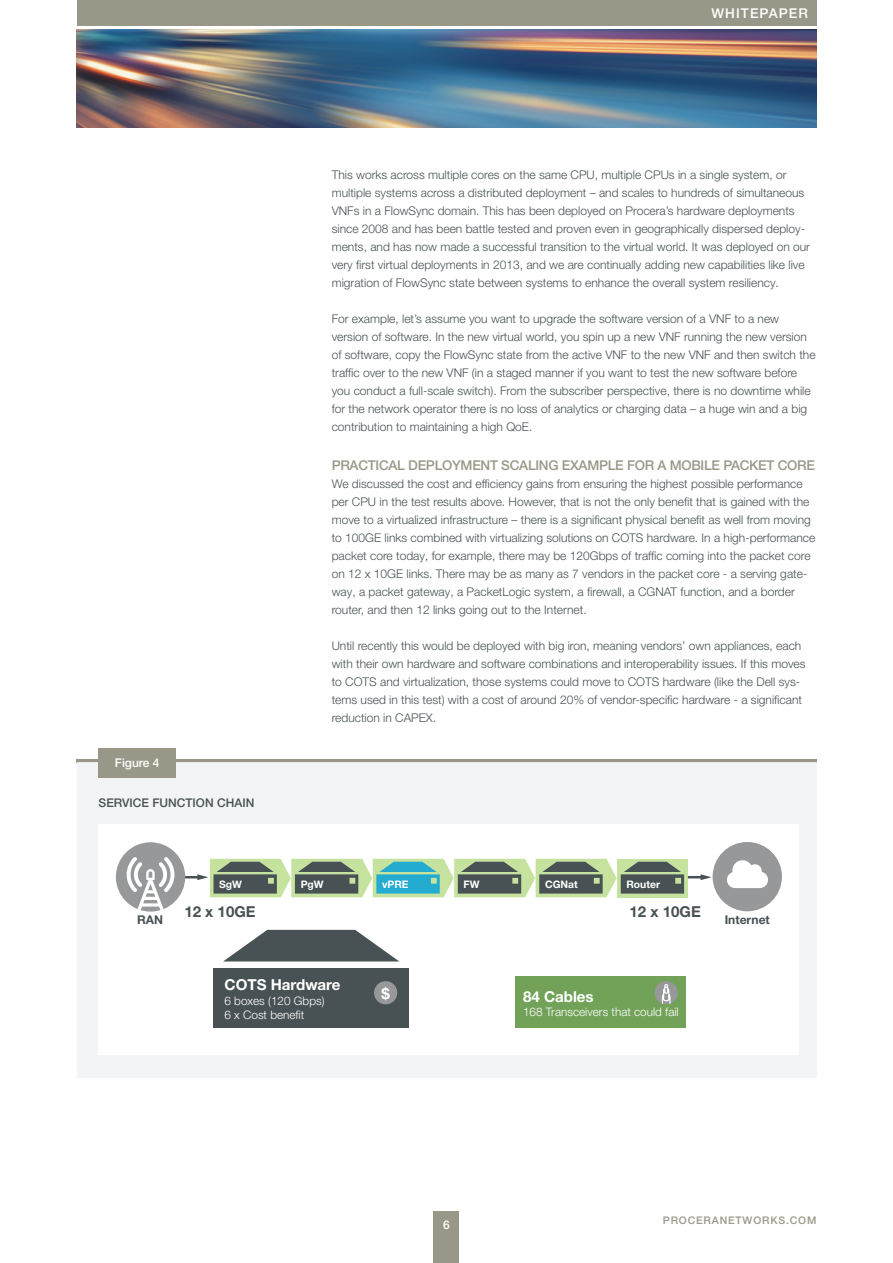
<style>
.page{position:relative;width:893px;height:1263px;background:#fff}
.page>*{position:absolute;margin:0;border:0;box-sizing:border-box;transform-origin:0 0}
.t1{font:700 15.15px "Helvetica Neue LT Pro";color:#fff}
.t2{font:700 15.15px "Helvetica Neue LT Pro";color:#485153}
.t3{font:500 13.5px "Helvetica Neue LT Pro";letter-spacing:-.02em;color:#999888}
.doc_type_top_title{font:500 13.5px "Helvetica Neue LT Pro";letter-spacing:.08em;color:#fff}
.t4{font:700 12.15px "Helvetica Neue LT Pro";color:#485153}
.t5{font:300 12px/18px "Helvetica Neue LT Pro";color:#485153}
.t6{font:500 12px "Helvetica Neue LT Pro";color:#485153}
.Figure_numbering_Wht{font:500 12px "Helvetica Neue LT Pro";color:#fff}
.t7{font:300 11.7px/14.1px "Helvetica Neue LT Pro";color:#fff}
.t8{font:500 10.5px "Helvetica Neue LT Pro";letter-spacing:.08em;color:#999888}
.t9{font:700 10.35px "Helvetica Neue LT Pro";color:#fff}
</style>
<div class="page">
<div style="left:434px;top:1212px;width:25px;height:51px;background:#999888"></div>
<div style="left:77px;top:0;width:739px;height:26px;background:#999888"></div>
<img style="left:77px;top:30px;width:739px;height:98px">
<hr style="left:77px;top:759px;width:740px;height:3px;background:#999888">
<div style="left:77px;top:762px;width:740px;height:316px;background:#f2f3f4"></div>
<div style="left:99px;top:748px;width:77px;height:29px;background:#999888"></div>
<div style="left:99px;top:824px;width:700px;height:231px;background:#fff"></div>
<hr style="left:150px;top:876px;width:49px;height:2px;background:#485153">
<svg style="left:197px;top:859px;width:514px;height:38px;background:#89a38d"></svg>
<div style="left:213px;top:969px;width:196px;height:59px;background:#485153"></div>
<svg style="left:224px;top:930px;width:175px;height:31px"></svg>
<div style="left:516px;top:976px;width:170px;height:52px;background:#71a258"></div>
<div style="left:713px;top:842px;width:69px;height:69px;background:#969899;border-radius:50%"></div>
<svg style="left:727px;top:860px;width:41px;height:28px"></svg>
<div style="left:116px;top:842px;width:69px;height:70px;background:#969899;border-radius:50%"></div>
<svg style="left:127px;top:857px;width:47px;height:53px"></svg>
<div style="left:655px;top:981px;width:23px;height:23px;background:#969899;border-radius:50%"></div>
<svg style="left:662px;top:984px;width:8px;height:20px"></svg>
<div style="left:374px;top:981px;width:23px;height:23px;background:#969899;border-radius:50%"></div>
<p class="doc_type_top_title" style="left:713px;top:5px;width:96px">CASE STUDY</p>
<p class="doc_type_top_title" style="left:711px;top:5px;width:98px">WHITEPAPER</p>
<p class="Figure_numbering_Wht" style="left:115px;top:755px;width:46px">Figure 4</p>
<p class="t6" style="left:99px;top:796px;width:157px">SERVICE FUNCTION CHAIN</p>
<p class="t5" style="left:332px;top:165px;width:480px">This works across multiple cores on the same CPU, multiple CPUs in a single system, or multiple systems across a distributed deployment – and scales to hundreds of simultaneous VNFs in a FlowSync domain. This has been deployed on Procera’s hardware deployments since 2008 and has been battle tested and proven even in geographically dispersed deploy&shy;ments, and has now made a successful transition to the virtual world. It was deployed on our very first virtual deployments in 2013, and we are continually adding new capabilities like live migration of FlowSync state between systems to enhance the overall system resiliency.</p>
<p class="t5" style="left:332px;top:309px;width:485px">For example, let’s assume you want to upgrade the software version of a VNF to a new version of software. In the new virtual world, you spin up a new VNF running the new version of software, copy the FlowSync state from the active VNF to the new VNF and then switch the traffic over to the new VNF (in a staged manner if you want to test the new software before you conduct a full-scale switch). From the subscriber perspective, there is no downtime while for the network operator there is no loss of analytics or charging data – a huge win and a big contribution to maintaining a high QoE.</p>
<p class="t3" style="left:332px;top:457px;width:485px">PRACTICAL DEPLOYMENT SCALING EXAMPLE FOR A MOBILE PACKET CORE</p>
<p class="t5" style="left:332px;top:475px;width:485px">We discussed the cost and efficiency gains from ensuring the highest possible performance per CPU in the test results above. However, that is not the only benefit that is gained with the move to a virtualized infrastructure – there is a significant physical benefit as well from moving to 100GE links combined with virtualizing solutions on COTS hardware. In a high-performance packet core today, for example, there may be 120Gbps of traffic coming into the packet core on 12 x 10GE links. There may be as many as 7 vendors in the packet core - a serving gate&shy;way, a packet gateway, a PacketLogic system, a firewall, a CGNAT function, and a border router, and then 12 links going out to the Internet.</p>
<p class="t5" style="left:332px;top:637px;width:475px">Until recently this would be deployed with big iron, meaning vendors’ own appliances, each with their own hardware and software combinations and interoperability issues. If this moves to COTS and virtualization, those systems could move to COTS hardware (like the Dell sys&shy;tems used in this test) with a cost of around 20% of vendor-specific hardware - a significant reduction in CAPEX.</p>
<p class="t9" style="left:219px;top:878px;width:24px">SgW</p>
<p class="t9" style="left:301px;top:878px;width:24px">PgW</p>
<p class="t9" style="left:382px;top:878px;width:28px">vPRE</p>
<p class="t9" style="left:464px;top:878px;width:17px">FW</p>
<p class="t9" style="left:545px;top:878px;width:34px">CGNat</p>
<p class="t9" style="left:626px;top:878px;width:35px">Router</p>
<p class="t2" style="left:184px;top:902px;width:73px">12 x 10GE</p>
<p class="t2" style="left:629px;top:902px;width:73px">12 x 10GE</p>
<p class="t4" style="left:137px;top:912px;width:27px">RAN</p>
<p class="t4" style="left:725px;top:912px;width:47px">Internet</p>
<p class="t1" style="left:224px;top:975px;width:118px">COTS Hardware</p>
<p class="t7" style="left:224px;top:993px;width:102px">6 boxes (120 Gbps)<br>6 x Cost benefit</p>
<p class="t1" style="left:381px;top:984px;width:10px">$</p>
<p class="t1" style="left:523px;top:987px;width:72px">84 Cables</p>
<p class="t7" style="left:523px;top:1005px;width:157px">168 Transceivers that could fail</p>
<p class="Figure_numbering_Wht" style="left:443px;top:1217px;width:8px">6</p>
<p class="t8" style="left:663px;top:1214px;width:155px">PROCERANETWORKS.COM</p>
</div>
